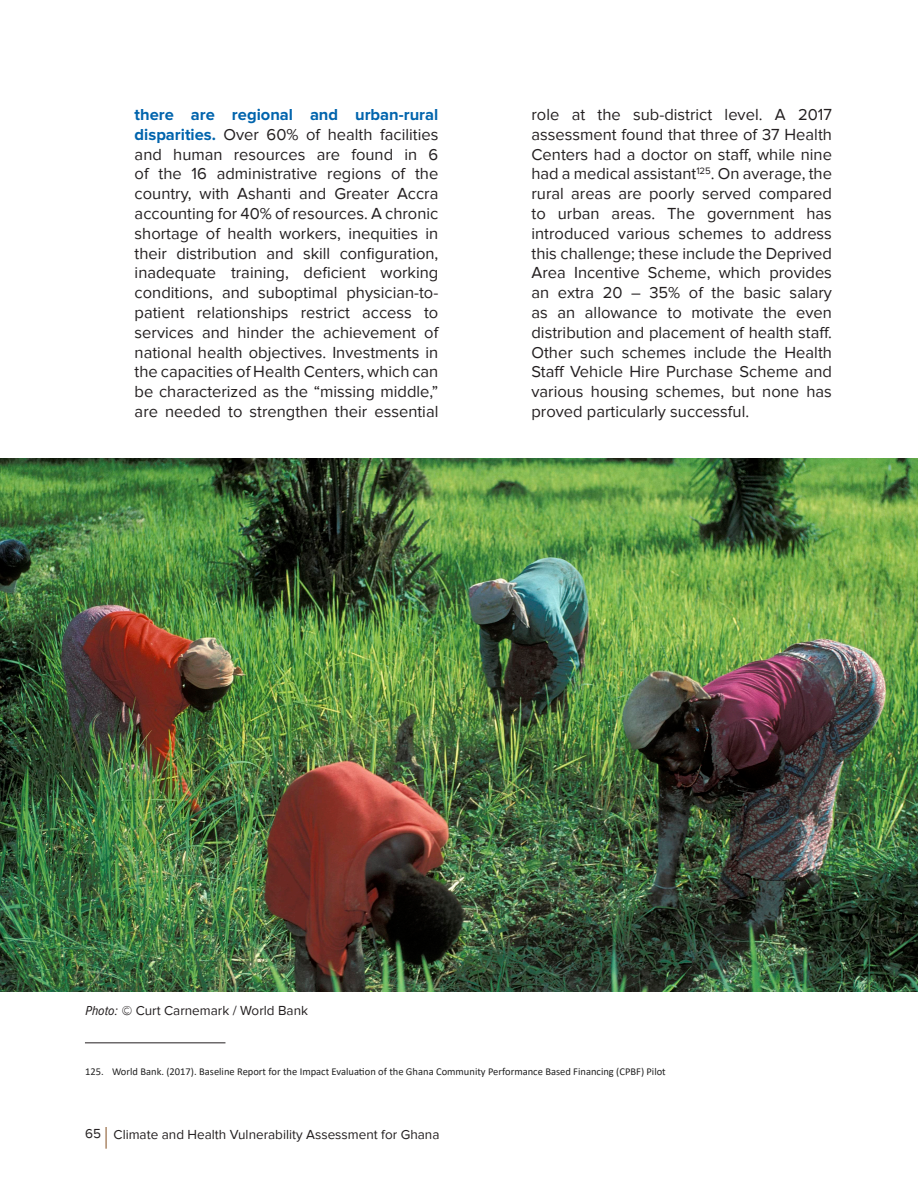
<style>
.page{position:relative;width:918px;height:1188px;background:#fff}
.page>*{position:absolute;margin:0;border:0;box-sizing:border-box;transform-origin:0 0}
.t1{font:16.5px/19.8px "Proxima Nova";color:#231f20;text-align:justify}
.t2{font:13.5px "Proxima Nova";color:#231f20}
.t3{font:10.5px "Calibri";color:#222}
.s1{font-weight:700;color:#0164ad}
.s2{font-family:"Proxima Nova Cond";font-style:italic}
</style>
<div class="page">
<hr style="left:85px;top:1042px;width:140px;height:1px;background:#231f20">
<img style="left:0;top:458px;width:917px;height:534px">
<svg style="left:106px;top:1127px;width:1px;height:22px"></svg>
<p class="t1" style="left:135px;top:105px;width:305px"><span class="s1">there are regional and urban-rural disparities.</span> Over 60% of health facilities and human resources are found in 6 of the 16 administrative regions of the country, with Ashanti and Greater Accra accounting for 40% of resources. A chronic shortage of health workers, inequities in their distribution and skill configuration, inadequate training, deficient working conditions, and suboptimal physician-to&shy;patient relationships restrict access to services and hinder the achievement of national health objectives. Investments in the capacities of Health Centers, which can be characterized as the “missing middle,” are needed to strengthen their essential</p>
<p class="t1" style="left:531px;top:105px;width:302px">role at the sub-district level. A 2017 assessment found that three of 37 Health Centers had a doctor on staff, while nine had a medical assistant<sup>125</sup>. On average, the rural areas are poorly served compared to urban areas. The government has introduced various schemes to address this challenge; these include the Deprived Area Incentive Scheme, which provides an extra 20 – 35% of the basic salary as an allowance to motivate the even distribution and placement of health staff.<br>Other such schemes include the Health Staff Vehicle Hire Purchase Scheme and various housing schemes, but none has proved particularly successful.</p>
<p class="t2" style="left:85px;top:1003px;width:224px"><span class="s2">Photo:</span> © Curt Carnemark / World Bank</p>
<p class="t3" style="left:85px;top:1064px;width:582px">125. World Bank. (2017). Baseline Report for the Impact Evaluation of the Ghana Community Performance Based Financing (CPBF) Pilot</p>
<p class="t2" style="left:85px;top:1126px;width:17px">65</p>
<p class="t2" style="left:114px;top:1127px;width:327px">Climate and Health Vulnerability Assessment for Ghana</p>
</div>
